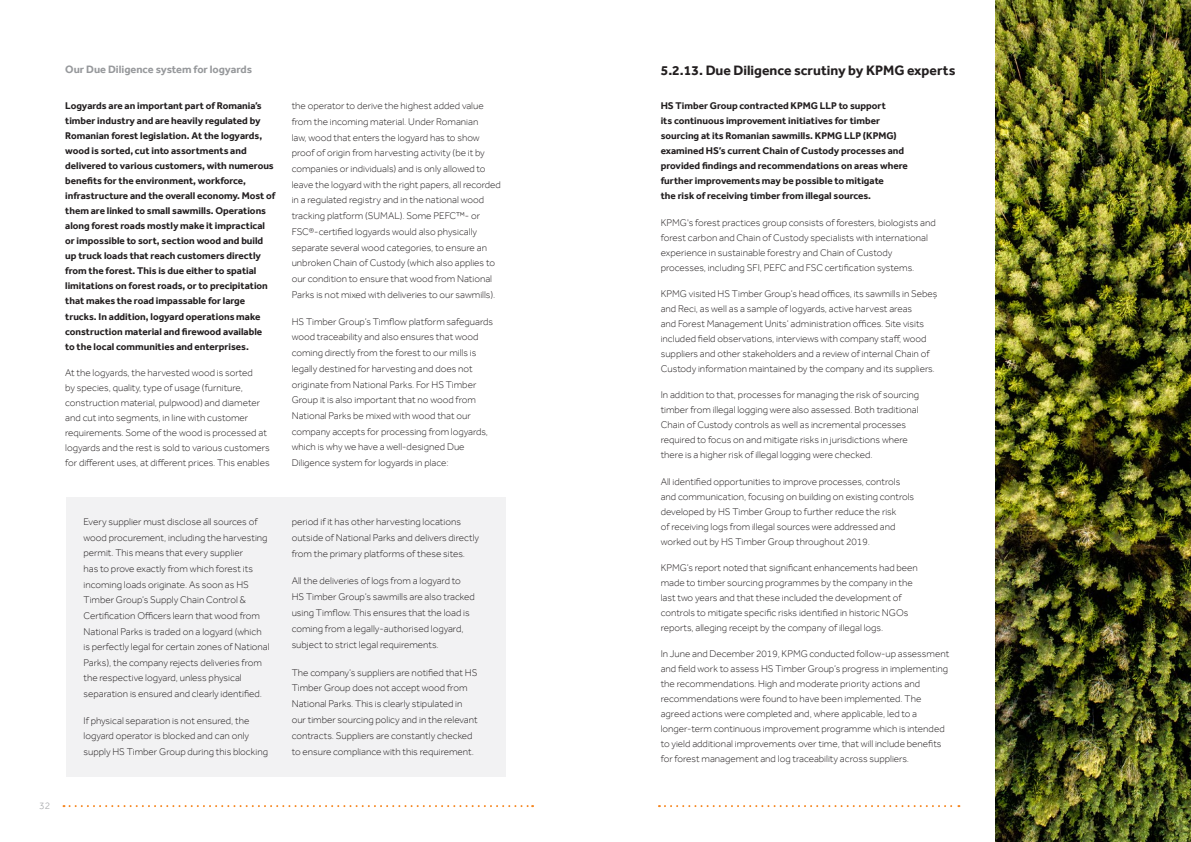
<style>
.page{position:relative;width:1191px;height:842px;background:#fff}
.page>*{position:absolute;margin:0;border:0;box-sizing:border-box;transform-origin:0 0}
.Subtitlu{font:700 14px "Effra";color:#231f20}
.t1{font:700 11px "Effra";color:#97999c}
.t2{font:300 10px/15px "Effra";color:#231f20}
.t3{font:700 10px/15px "Effra";color:#231f20}
.t4{font:300 10px "Effra";color:#97999c}
</style>
<div class="page">
<svg style="left:63px;top:805px;width:470px;height:2px"></svg>
<svg style="left:659px;top:805px;width:300px;height:2px"></svg>
<div style="left:66px;top:497px;width:439px;height:280px;background:#f2f2f3"></div>
<img style="left:995px;top:0;width:196px;height:842px">
<p class="t1" style="left:65px;top:62px;width:188px">Our Due Diligence system for logyards</p>
<p class="t3" style="left:65px;top:98px;width:212px">Logyards are an important part of Romania’s timber industry and are heavily regulated by Romanian forest legislation. At the logyards, wood is sorted, cut into assortments and delivered to various customers, with numerous benefits for the environment, workforce, infrastructure and the overall economy. Most of them are linked to small sawmills. Operations along forest roads mostly make it impractical or impossible to sort, section wood and build up truck loads that reach customers directly from the forest. This is due either to spatial limitations on forest roads, or to precipitation that makes the road impassable for large trucks. In addition, logyard operations make construction material and firewood available<br>to the local communities and enterprises.</p>
<p class="t2" style="left:65px;top:365px;width:206px">At the logyards, the harvested wood is sorted<br>by species, quality, type of usage (furniture, construction material, pulpwood) and diameter and cut into segments, in line with customer requirements. Some of the wood is processed at logyards and the rest is sold to various customers for different uses, at different prices. This enables</p>
<p class="t2" style="left:292px;top:98px;width:211px;line-height:15.7px">the operator to derive the highest added value from the incoming material. Under Romanian<br>law, wood that enters the logyard has to show proof of origin from harvesting activity (be it by companies or individuals) and is only allowed to leave the logyard with the right papers, all recorded in a regulated registry and in the national wood tracking platform (SUMAL). Some PEFC™- or FSC®-certified logyards would also physically separate several wood categories, to ensure an unbroken Chain of Custody (which also applies to our condition to ensure that wood from National Parks is not mixed with deliveries to our sawmills).</p>
<p class="t2" style="left:292px;top:313px;width:203px;line-height:15.7px">HS Timber Group’s Timflow platform safeguards wood traceability and also ensures that wood coming directly from the forest to our mills is legally destined for harvesting and does not originate from National Parks. For HS Timber Group it is also important that no wood from National Parks be mixed with wood that our company accepts for processing from logyards, which is why we have a well-designed Due Diligence system for logyards in place:</p>
<p class="t4" style="left:39px;top:800px;width:12px">32</p>
<p class="t2" style="left:83px;top:514px;width:188px;line-height:15.6px">Every supplier must disclose all sources of wood procurement, including the harvesting permit. This means that every supplier<br>has to prove exactly from which forest its incoming loads originate. As soon as HS Timber Group’s Supply Chain Control &amp; Certification Officers learn that wood from National Parks is traded on a logyard (which is perfectly legal for certain zones of National Parks), the company rejects deliveries from the respective logyard, unless physical separation is ensured and clearly identified.</p>
<p class="t2" style="left:83px;top:713px;width:186px;line-height:15.6px">If physical separation is not ensured, the logyard operator is blocked and can only supply HS Timber Group during this blocking</p>
<p class="t2" style="left:292px;top:514px;width:189px;line-height:15.9px">period if it has other harvesting locations outside of National Parks and delivers directly from the primary platforms of these sites.</p>
<p class="t2" style="left:292px;top:573px;width:185px;line-height:15.9px">All the deliveries of logs from a logyard to HS Timber Group’s sawmills are also tracked using Timflow. This ensures that the load is coming from a legally-authorised logyard, subject to strict legal requirements.</p>
<p class="t2" style="left:292px;top:664px;width:187px;line-height:15.9px">The company’s suppliers are notified that HS Timber Group does not accept wood from National Parks. This is clearly stipulated in our timber sourcing policy and in the relevant contracts. Suppliers are constantly checked to ensure compliance with this requirement.</p>
<p class="Subtitlu" style="left:660px;top:62px;width:296px">5.2.13. Due Diligence scrutiny by KPMG experts</p>
<p class="t3" style="left:660px;top:98px;width:249px">HS Timber Group contracted KPMG LLP to support<br>its continuous improvement initiatives for timber sourcing at its Romanian sawmills. KPMG LLP (KPMG) examined HS’s current Chain of Custody processes and provided findings and recommendations on areas where further improvements may be possible to mitigate<br>the risk of receiving timber from illegal sources.</p>
<p class="t2" style="left:660px;top:215px;width:277px">KPMG's forest practices group consists of foresters, biologists and forest carbon and Chain of Custody specialists with international experience in sustainable forestry and Chain of Custody processes, including SFI, PEFC and FSC certification systems.</p>
<p class="t2" style="left:660px;top:286px;width:278px">KPMG visited HS Timber Group’s head offices, its sawmills in Sebeș and Reci, as well as a sample of logyards, active harvest areas<br>and Forest Management Units’ administration offices. Site visits included field observations, interviews with company staff, wood suppliers and other stakeholders and a review of internal Chain of Custody information maintained by the company and its suppliers.</p>
<p class="t2" style="left:660px;top:387px;width:260px">In addition to that, processes for managing the risk of sourcing timber from illegal logging were also assessed. Both traditional Chain of Custody controls as well as incremental processes required to focus on and mitigate risks in jurisdictions where there is a higher risk of illegal logging were checked.</p>
<p class="t2" style="left:660px;top:474px;width:255px">All identified opportunities to improve processes, controls and communication, focusing on building on existing controls developed by HS Timber Group to further reduce the risk<br>of receiving logs from illegal sources were addressed and worked out by HS Timber Group throughout 2019.</p>
<p class="t2" style="left:660px;top:560px;width:259px">KPMG’s report noted that significant enhancements had been made to timber sourcing programmes by the company in the last two years and that these included the development of controls to mitigate specific risks identified in historic NGOs reports, alleging receipt by the company of illegal logs.</p>
<p class="t2" style="left:660px;top:646px;width:290px">In June and December 2019, KPMG conducted follow-up assessment and field work to assess HS Timber Group’s progress in implementing the recommendations. High and moderate priority actions and recommendations were found to have been implemented. The agreed actions were completed and, where applicable, led to a longer-term continuous improvement programme which is intended to yield additional improvements over time, that will include benefits for forest management and log traceability across suppliers.</p>
</div>
